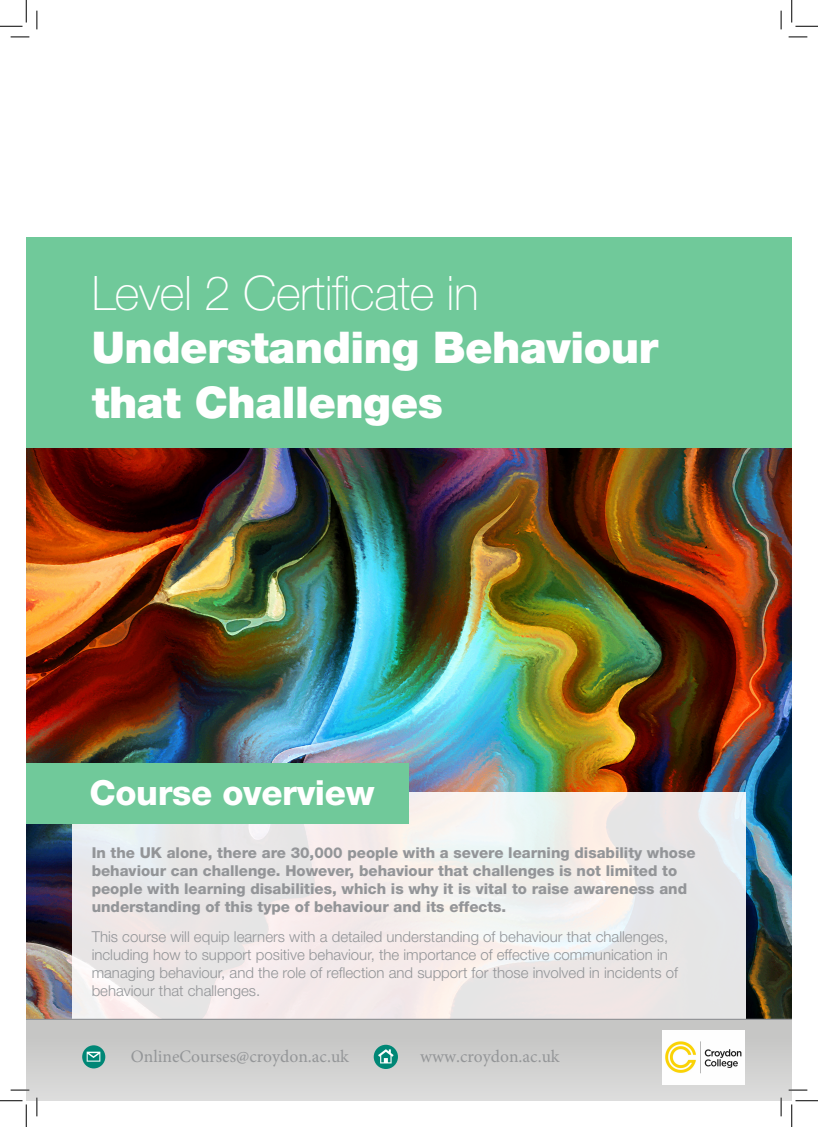
<style>
.page{position:relative;width:818px;height:1127px;background:#fff}
.page>*{position:absolute;margin:0;border:0;box-sizing:border-box;transform-origin:0 0}
.Body_Subheader__Turq{font:100 47.5px "Helvetica Neue LT Pro";letter-spacing:-.01em;color:#fff}
.Body_Subheader__Turq-2{font:900 43.75px/55px "Helvetica Neue LT Pro";letter-spacing:-.01em;color:#fff}
.Body_Subheader__Turq-3{font:800 34.62px "Helvetica Neue LT Pro";letter-spacing:-.01em;color:#fff}
.t1{font:17.5px "Minion Pro";color:#949698}
.Body_Subheader__Turq-4{font:300 15px/18px "Helvetica Neue LT Pro";color:#939598}
.Body_Subheader__Turq-5{font:800 15px/18px "Helvetica Neue LT Pro";color:#939598}
</style>
<div class="page">
<img style="left:26px;top:448px;width:766px;height:570px">
<div style="left:26px;top:1019px;width:766px;height:81px;background:linear-gradient(to right,#cececd,#d1d1d1)"></div>
<div style="left:26px;top:238px;width:766px;height:210px;background:#70c99a"></div>
<svg style="left:72px;top:792px;width:674px;height:226px;fill:#ede9e9"></svg>
<div style="left:26px;top:762px;width:383px;height:61px;background:#70c99a"></div>
<hr style="left:26px;top:1018px;width:766px;height:1px;background:#939598">
<svg style="left:82px;top:1045px;width:23px;height:23px"></svg>
<svg style="left:87px;top:1051px;width:13px;height:10px"></svg>
<svg style="left:374px;top:1044px;width:24px;height:24px"></svg>
<svg style="left:378px;top:1048px;width:16px;height:15px"></svg>
<svg style="left:11px;top:36px;width:18px;height:2px"></svg>
<svg style="left:788px;top:36px;width:19px;height:2px"></svg>
<svg style="left:11px;top:1088px;width:18px;height:2px"></svg>
<svg style="left:788px;top:1088px;width:19px;height:2px"></svg>
<svg style="left:36px;top:11px;width:2px;height:18px"></svg>
<svg style="left:36px;top:1097px;width:2px;height:18px"></svg>
<svg style="left:780px;top:11px;width:2px;height:18px"></svg>
<svg style="left:780px;top:1097px;width:2px;height:18px"></svg>
<svg style="left:0;top:0;width:27px;height:27px"></svg>
<svg style="left:0;top:1100px;width:27px;height:26px"></svg>
<svg style="left:791px;top:0;width:27px;height:27px"></svg>
<svg style="left:791px;top:1100px;width:27px;height:26px"></svg>
<img style="left:662px;top:1029px;width:83px;height:54px">
<p class="Body_Subheader__Turq" style="left:92px;top:266px;width:389px">Level 2 Certificate in</p>
<p class="Body_Subheader__Turq-2" style="left:92px;top:319px;width:568px">Understanding Behaviour that Challenges</p>
<p class="Body_Subheader__Turq-3" style="left:90px;top:771px;width:286px">Course overview</p>
<p class="Body_Subheader__Turq-5" style="left:92px;top:843px;width:605px">In the UK alone, there are 30,000 people with a severe learning disability whose behaviour can challenge. However, behaviour that challenges is not limited to people with learning disabilities, which is why it is vital to raise awareness and understanding of this type of behaviour and its effects.</p>
<p class="Body_Subheader__Turq-4" style="left:92px;top:927px;width:588px">This course will equip learners with a detailed understanding of behaviour that challenges, including how to support positive behaviour, the importance of effective communication in managing behaviour, and the role of reflection and support for those involved in incidents of behaviour that challenges.</p>
<p class="t1" style="left:131px;top:1044px;width:220px">OnlineCourses@croydon.ac.uk</p>
<p class="t1" style="left:420px;top:1044px;width:141px">www.croydon.ac.uk</p>
</div>
